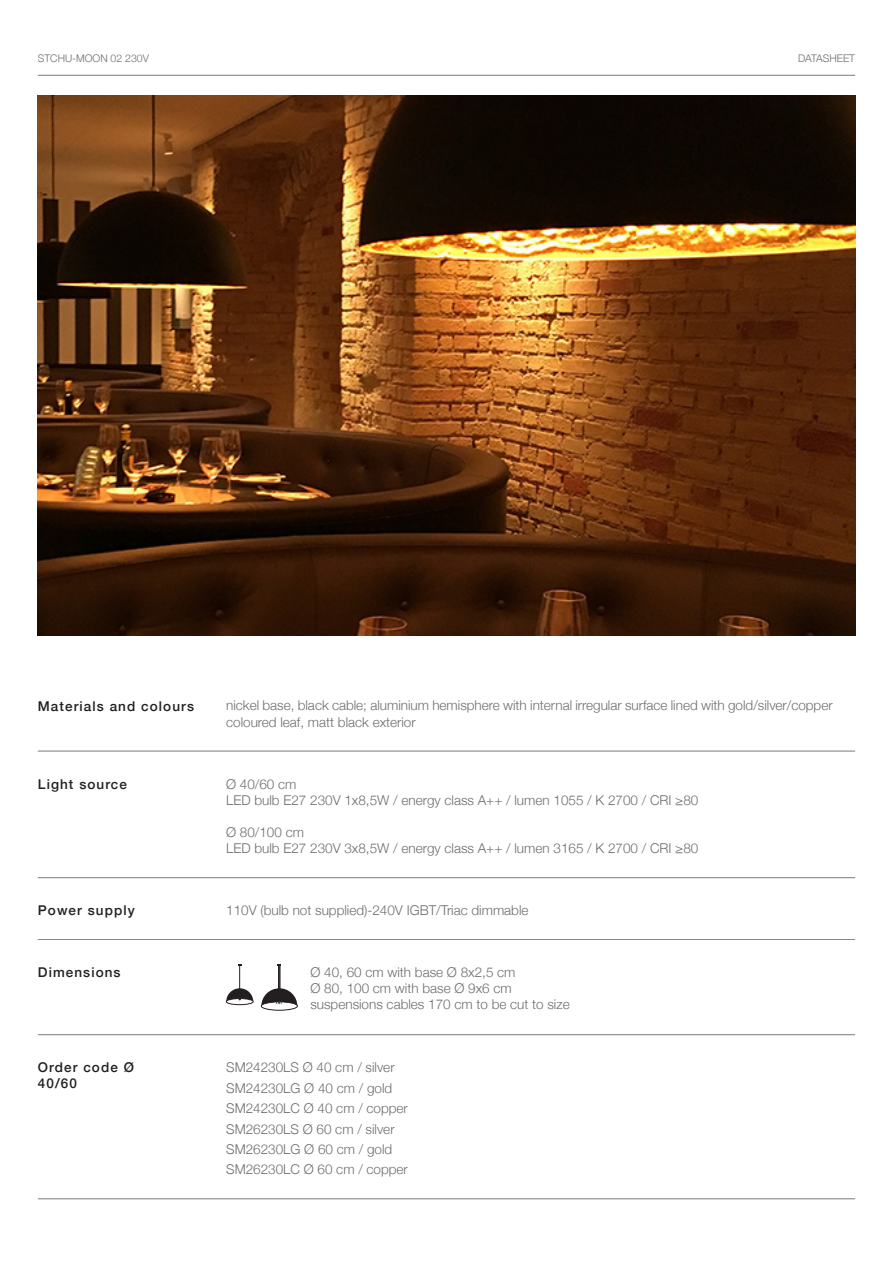
<style>
.page{position:relative;width:893px;height:1263px;background:#fff}
.page>*{position:absolute;margin:0;border:0;box-sizing:border-box;transform-origin:0 0}
.t1{font:300 13.5px/16.2px "Helvetica Neue";color:#6c6d70}
.t2{font:500 13.5px "Helvetica Neue";letter-spacing:.08em;color:#231f20}
.t3{font:300 10.5px "Helvetica Neue";color:#6c6d70}
</style>
<div class="page">
<hr style="left:38px;top:75px;width:817px;height:1px;background:#231f20">
<hr style="left:38px;top:751px;width:817px;height:1px;background:#231f20">
<hr style="left:38px;top:877px;width:817px;height:1px;background:#231f20">
<hr style="left:38px;top:939px;width:817px;height:1px;background:#231f20">
<hr style="left:38px;top:1034px;width:817px;height:1px;background:#231f20">
<hr style="left:38px;top:1198px;width:817px;height:1px;background:#231f20">
<div style="left:261px;top:1002px;width:36px;height:8px;border:1px solid #231f20;border-radius:50%"></div>
<svg style="left:261px;top:964px;width:36px;height:42px"></svg>
<hr style="left:239px;top:964px;width:1px;height:35px;background:#231f20">
<div style="left:226px;top:998px;width:27px;height:7px;border:1px solid #231f20;border-radius:50%"></div>
<svg style="left:226px;top:988px;width:27px;height:13px"></svg>
<img style="left:38px;top:96px;width:817px;height:540px">
<p class="t3" style="left:38px;top:50px;width:113px">STCHU-MOON 02 230V</p>
<p class="t3" style="left:798px;top:50px;width:59px">DATASHEET</p>
<p class="t2" style="left:38px;top:695px;width:158px">Materials and colours</p>
<p class="t1" style="left:226px;top:697px;width:608px">nickel base, black cable; aluminium hemisphere with internal irregular surface lined with gold/silver/copper coloured leaf, matt black exterior</p>
<p class="t2" style="left:38px;top:773px;width:91px">Light source</p>
<p class="t1" style="left:226px;top:775px;width:72px">Ø 40/60 cm</p>
<p class="t1" style="left:226px;top:791px;width:474px">LED bulb E27 230V 1x8,5W / energy class A++ / lumen 1055 / K 2700 / CRI ≥80</p>
<p class="t1" style="left:226px;top:823px;width:79px">Ø 80/100 cm</p>
<p class="t1" style="left:226px;top:839px;width:474px">LED bulb E27 230V 3x8,5W / energy class A++ / lumen 3165 / K 2700 / CRI ≥80</p>
<p class="t2" style="left:38px;top:899px;width:98px">Power supply</p>
<p class="t1" style="left:226px;top:901px;width:304px">110V (bulb not supplied)-240V IGBT/Triac dimmable</p>
<p class="t2" style="left:38px;top:961px;width:84px">Dimensions</p>
<p class="t2" style="left:38px;top:1056px;width:98px">Order code Ø</p>
<p class="t2" style="left:38px;top:1073px;width:41px">40/60</p>
<p class="t1" style="left:310px;top:963px;width:207px">Ø 40, 60 cm with base Ø 8x2,5 cm</p>
<p class="t1" style="left:310px;top:979px;width:203px">Ø 80, 100 cm with base Ø 9x6 cm</p>
<p class="t1" style="left:310px;top:995px;width:261px">suspensions cables 170 cm to be cut to size</p>
<p class="t1" style="left:226px;top:1058px;width:170px">SM24230LS Ø 40 cm / silver</p>
<p class="t1" style="left:226px;top:1079px;width:168px">SM24230LG Ø 40 cm / gold</p>
<p class="t1" style="left:226px;top:1099px;width:183px">SM24230LC Ø 40 cm / copper</p>
<p class="t1" style="left:226px;top:1119px;width:170px">SM26230LS Ø 60 cm / silver</p>
<p class="t1" style="left:226px;top:1140px;width:168px">SM26230LG Ø 60 cm / gold</p>
<p class="t1" style="left:226px;top:1160px;width:183px">SM26230LC Ø 60 cm / copper</p>
</div>
